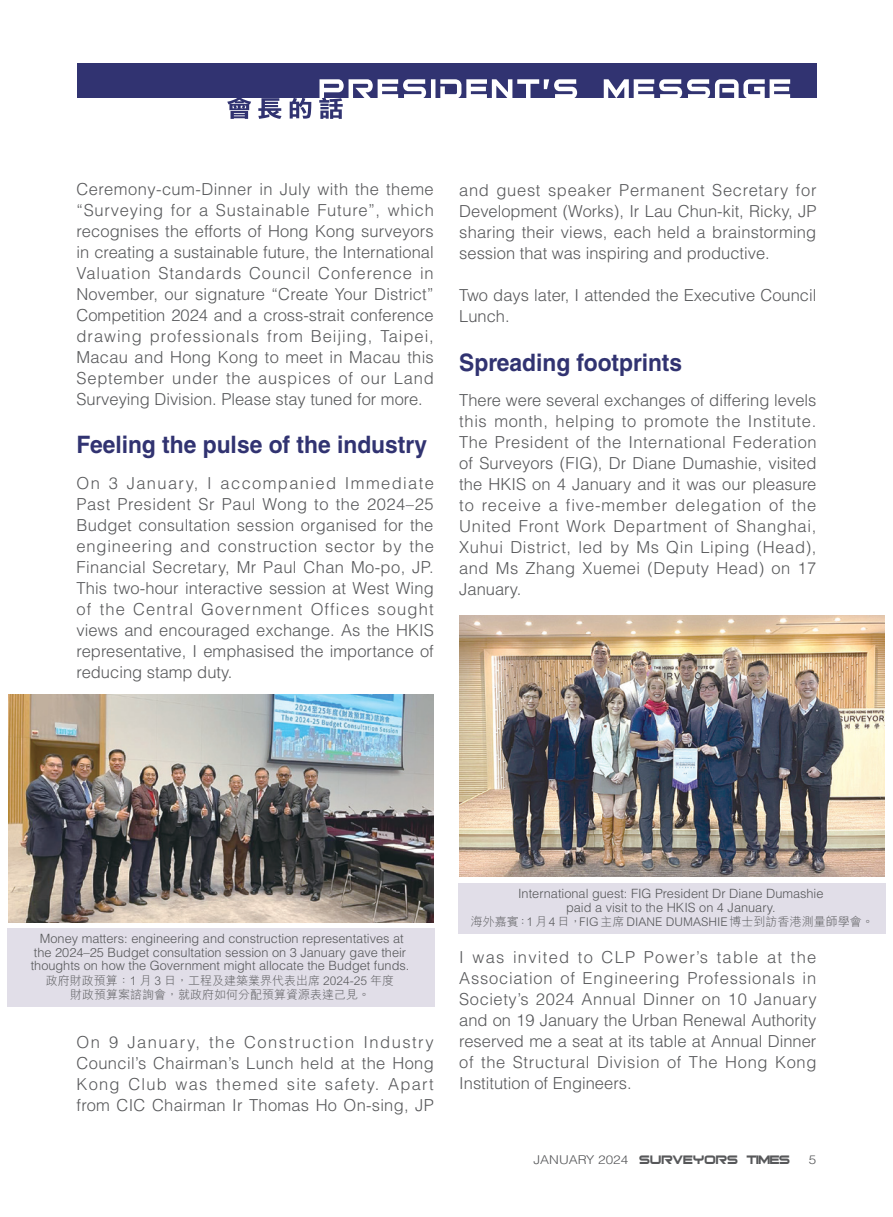
<style>
.page{position:relative;width:893px;height:1217px;background:#fff}
.page>*{position:absolute;margin:0;border:0;box-sizing:border-box;transform-origin:0 0}
.t1{font:700 24px "Helvetica LT Std";color:#313371;scale:.95 1}
.t2{font:300 16.5px/21px "Helvetica LT Std";color:#57585a;text-align:justify}
.t3{font:16.5px "Bitsumishi";color:#57585a}
.t4{font:300 12.75px/13.5px "Helvetica LT Std";color:#57585a;text-align:center}
.t5{font:300 12px/13.5px "M Hei HK";color:#57585a;text-align:center}
.s1{font-family:"Helvetica LT Std";font-weight:300;font-size:12.15px}
</style>
<div class="page">
<div style="left:77px;top:64px;width:739px;height:34px;background:#313371"></div>
<svg style="left:227px;top:79px;width:563px;height:40px"></svg>
<div style="left:7px;top:928px;width:428px;height:79px;background:#e1dee8"></div>
<img style="left:9px;top:694px;width:425px;height:227px">
<img style="left:459px;top:615px;width:425px;height:261px">
<div style="left:458px;top:882px;width:427px;height:51px;background:#e1dee8"></div>
<p class="t2" style="left:77px;top:178px;width:359px">Ceremony-cum-Dinner in July with the theme “Surveying for a Sustainable Future”, which recognises the efforts of Hong Kong surveyors in creating a sustainable future, the International Valuation Standards Council Conference in November, our signature “Create Your District” Competition 2024 and a cross-strait conference drawing professionals from Beijing, Taipei, Macau and Hong Kong to meet in Macau this September under the auspices of our Land Surveying Division. Please stay tuned for more.</p>
<h1 class="t1" style="left:77px;top:430px;width:371px">Feeling the pulse of the industry</h1>
<p class="t2" style="left:77px;top:472px;width:359px">On 3 January, I accompanied Immediate Past President Sr Paul Wong to the 2024–25<br>Budget consultation session organised for the engineering and construction sector by the Financial Secretary, Mr Paul Chan Mo-po, JP.<br>This two-hour interactive session at West Wing of the Central Government Offices sought views and encouraged exchange. As the HKIS representative, I emphasised the importance of reducing stamp duty.</p>
<p class="t2" style="left:459px;top:179px;width:359px">and guest speaker Permanent Secretary for Development (Works), Ir Lau Chun-kit, Ricky, JP sharing their views, each held a brainstorming session that was inspiring and productive.</p>
<p class="t2" style="left:459px;top:285px;width:359px">Two days later, I attended the Executive Council<br>Lunch.</p>
<h1 class="t1" style="left:459px;top:347px;width:236px">Spreading footprints</h1>
<p class="t2" style="left:459px;top:389px;width:359px">There were several exchanges of differing levels this month, helping to promote the Institute.<br>The President of the International Federation of Surveyors (FIG), Dr Diane Dumashie, visited the HKIS on 4 January and it was our pleasure to receive a five-member delegation of the United Front Work Department of Shanghai, Xuhui District, led by Ms Qin Liping (Head), and Ms Zhang Xuemei (Deputy Head) on 17<br>January.</p>
<p class="t4" style="left:31px;top:931px;width:380px">Money matters: engineering and construction representatives at the 2024–25 Budget consultation session on 3 January gave their thoughts on how the Government might allocate the Budget funds.</p>
<p class="t5" style="left:46px;top:973px;width:350px">政府財政預算：1 月 3 日，工程及建築業界代表出席 2024-25 年度財政預算案諮詢會，就政府如何分配預算資源表達己見。</p>
<p class="t2" style="left:77px;top:1030px;width:359px">On 9 January, the Construction Industry Council’s Chairman’s Lunch held at the Hong Kong Club was themed site safety. Apart from CIC Chairman Ir Thomas Ho On-sing, JP</p>
<p class="t4" style="left:518px;top:886px;width:307px">International guest: FIG President Dr Diane Dumashie paid a visit to the HKIS on 4 January.</p>
<p class="t5" style="left:471px;top:914px;width:404px">海外嘉賓：1 月 4 日，FIG 主席 DIANE DUMASHIE 博士到訪香港測量師學會。</p>
<p class="t2" style="left:459px;top:945px;width:359px">I was invited to CLP Power’s table at the Association of Engineering Professionals in Society’s 2024 Annual Dinner on 10 January and on 19 January the Urban Renewal Authority reserved me a seat at its table at Annual Dinner of the Structural Division of The Hong Kong Institution of Engineers.</p>
<p class="t3" style="left:533px;top:1152px;width:284px"><span class="s1">JANUARY 2024</span> SURVEYORS TIMES <span class="s1">5</span></p>
</div>
